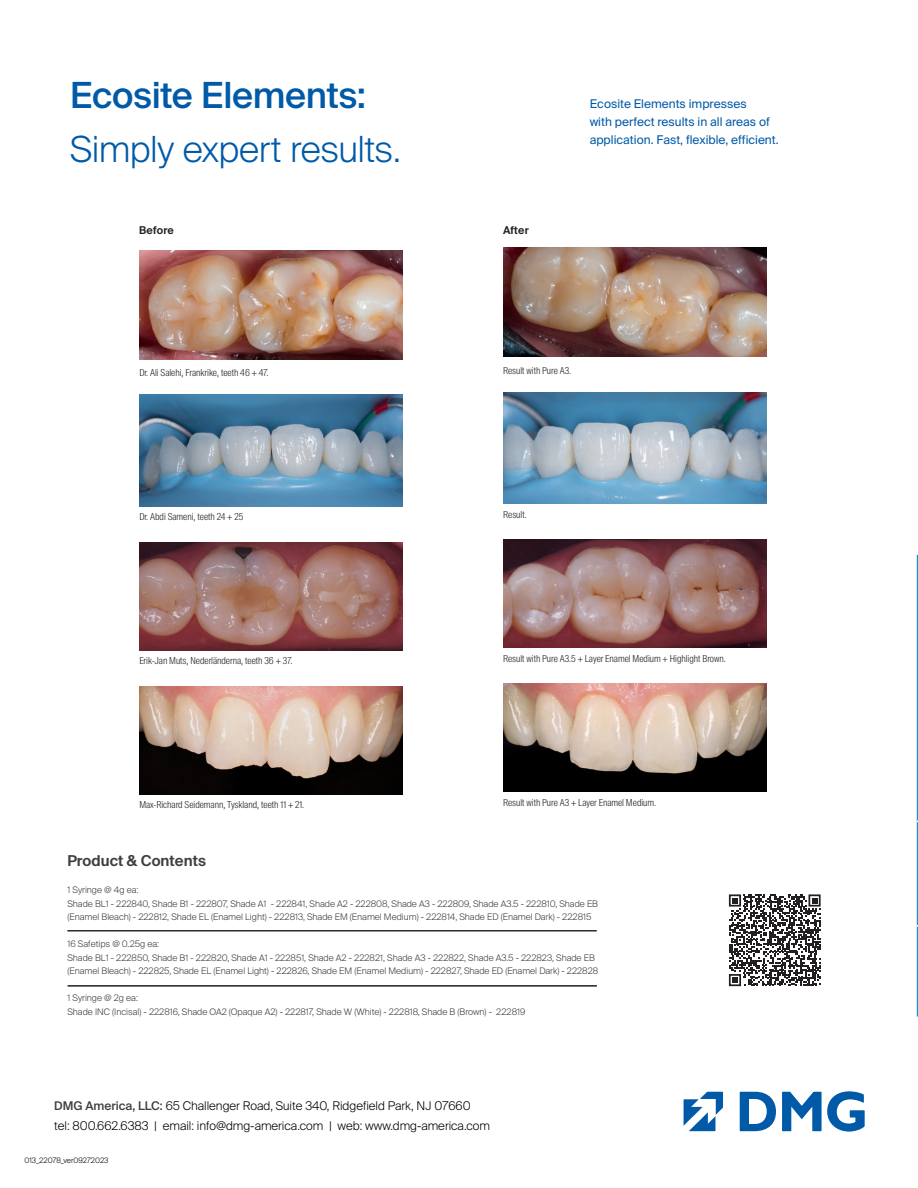
<style>
.page{position:relative;width:918px;height:1188px;background:#fff}
.page>*{position:absolute;margin:0;border:0;box-sizing:border-box;transform-origin:0 0}
._02_H2{font:300 36px/54px "Suisse Intl";letter-spacing:-.015em;color:#015aa8}
.t1{font:600 15px "Suisse Intl";color:#3e3e3f}
.t2{font:300 12px/19.5px "Suisse Intl";color:#000}
.Copytext__SG_10p___Z{font:12px/18px "Suisse Intl";color:#015aa8}
.Copytext__SG_10p___Z-2{font:600 10.8px "Suisse Intl";letter-spacing:.01em;color:#231f20}
._07_BU{font:300 9.6px "Suisse Intl Cond";color:#231f20}
.t3{font:300 9px/13.5px "Suisse Intl";color:#3e3e3f}
.t4{font:300 7.5px "Suisse Intl";color:#000}
.s1{font-weight:500}
.s2{font-weight:500;color:#3e3e3f}
</style>
<div class="page">
<img style="left:139px;top:250px;width:264px;height:109px">
<img style="left:503px;top:247px;width:264px;height:109px">
<img style="left:139px;top:395px;width:264px;height:111px">
<img style="left:503px;top:392px;width:264px;height:111px">
<img style="left:139px;top:542px;width:264px;height:108px">
<img style="left:503px;top:539px;width:181px;height:108px">
<img style="left:139px;top:686px;width:264px;height:108px">
<img style="left:503px;top:683px;width:181px;height:108px">
<svg style="left:684px;top:473px;width:234px;height:659px"></svg>
<hr style="left:68px;top:930px;width:529px;height:1px;background:#231f20">
<hr style="left:68px;top:931px;width:529px;height:1px;background:#231f20">
<hr style="left:68px;top:985px;width:529px;height:1px;background:#231f20">
<hr style="left:68px;top:986px;width:529px;height:1px;background:#231f20">
<p class="_02_H2" style="left:70px;top:69px;width:332px"><span class="s1">Ecosite Elements:<br></span>Simply expert results.</p>
<p class="Copytext__SG_10p___Z-2" style="left:139px;top:224px;width:36px">Before</p>
<p class="Copytext__SG_10p___Z-2" style="left:503px;top:224px;width:27px">After</p>
<p class="Copytext__SG_10p___Z" style="left:590px;top:95px;width:191px">Ecosite Elements impresses<br>with perfect results in all areas of application. Fast, flexible, efficient.</p>
<p class="_07_BU" style="left:139px;top:367px;width:131px">Dr. Ali Salehi, Frankrike, teeth 46 + 47.</p>
<p class="_07_BU" style="left:503px;top:365px;width:70px">Result with Pure A3.</p>
<p class="_07_BU" style="left:139px;top:511px;width:105px">Dr. Abdi Sameni, teeth 24 + 25</p>
<p class="_07_BU" style="left:503px;top:509px;width:25px">Result.</p>
<p class="_07_BU" style="left:139px;top:655px;width:155px">Erik-Jan Muts, Nederländerna, teeth 36 + 37.</p>
<p class="_07_BU" style="left:503px;top:653px;width:224px">Result with Pure A3.5 + Layer Enamel Medium + Highlight Brown.</p>
<p class="_07_BU" style="left:139px;top:799px;width:166px">Max-Richard Seidemann, Tyskland, teeth 11 + 21.</p>
<p class="_07_BU" style="left:503px;top:797px;width:155px">Result with Pure A3 + Layer Enamel Medium.</p>
<p class="t1" style="left:68px;top:852px;width:140px">Product &amp; Contents</p>
<p class="t3" style="left:68px;top:884px;width:72px">1 Syringe @ 4g ea:</p>
<p class="t3" style="left:68px;top:897px;width:532px">Shade BL1 - 222840, Shade B1 - 222807, Shade A1 - 222841, Shade A2 - 222808, Shade A3 - 222809, Shade A3.5 - 222810, Shade EB (Enamel Bleach) - 222812, Shade EL (Enamel Light) - 222813, Shade EM (Enamel Medium) - 222814, Shade ED (Enamel Dark) - 222815</p>
<p class="t3" style="left:68px;top:938px;width:93px">16 Safetips @ 0.25g ea:</p>
<p class="t3" style="left:68px;top:951px;width:532px">Shade BL1 - 222850, Shade B1 - 222820, Shade A1 - 222851, Shade A2 - 222821, Shade A3 - 222822, Shade A3.5 - 222823, Shade EB (Enamel Bleach) - 222825, Shade EL (Enamel Light) - 222826, Shade EM (Enamel Medium) - 222827, Shade ED (Enamel Dark) - 222828</p>
<p class="t3" style="left:68px;top:992px;width:72px">1 Syringe @ 2g ea:</p>
<p class="t3" style="left:68px;top:1005px;width:459px">Shade INC (Incisal) - 222816, Shade OA2 (Opaque A2) - 222817, Shade W (White) - 222818, Shade B (Brown) - 222819</p>
<h3 class="t2" style="left:54px;top:1097px;width:437px"><span class="s2">DMG America, LLC:</span> 65 Challenger Road, Suite 340, Ridgefield Park, NJ 07660<br>tel: 800.662.6383 | email: info@dmg-america.com | web: www.dmg-america.com</h3>
<p class="t4" style="left:24px;top:1156px;width:86px">013_22078_ver09272023</p>
</div>
